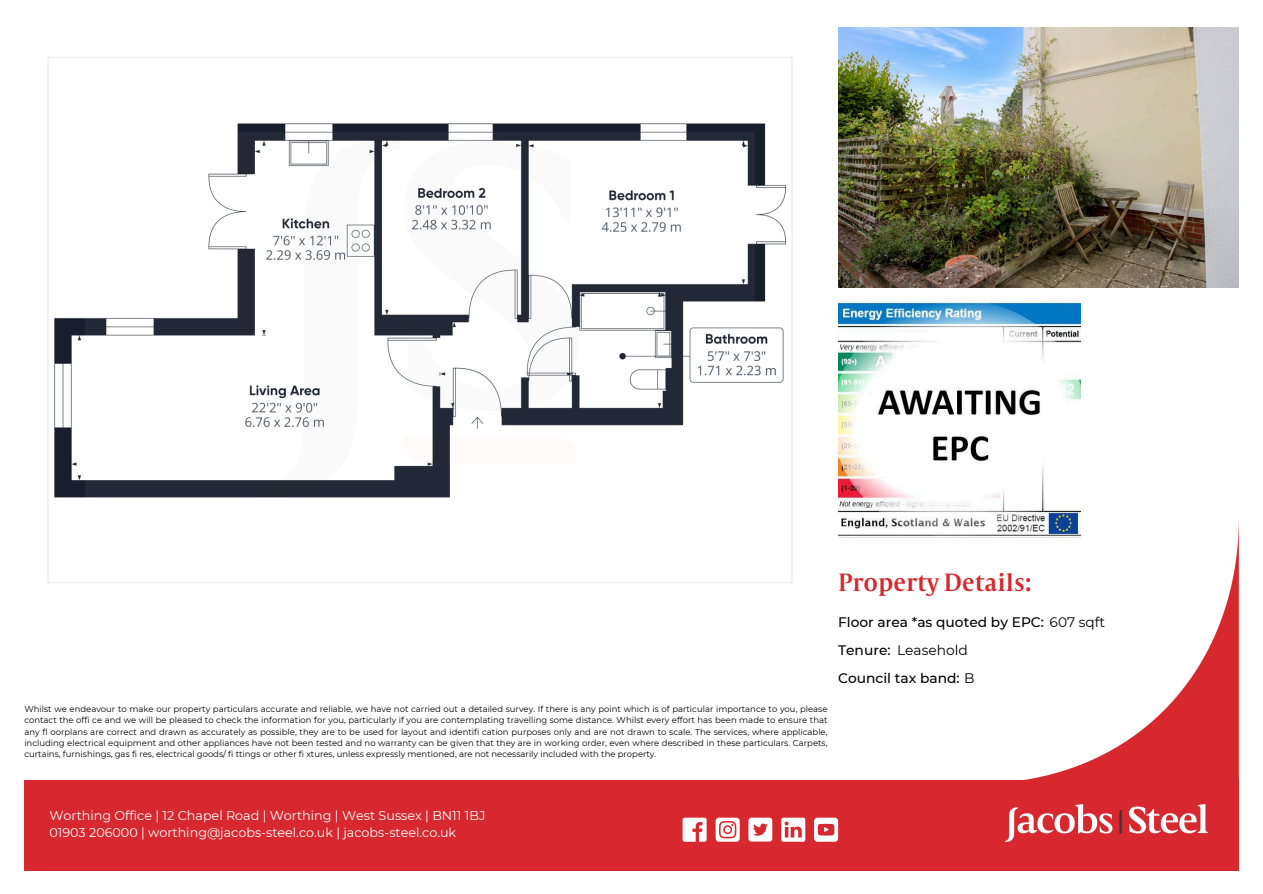
<style>
.page{position:relative;width:1263px;height:894px;background:#fff}
.page>*{position:absolute;margin:0;border:0;box-sizing:border-box;transform-origin:0 0}
.t1{font:27.6px "Capitolium Road";color:#d7282f}
.t2{font:500 13.8px "Montserrat";color:#000}
.t3{font:13.8px "Montserrat";color:#000}
.t4{font:12.75px/17.5px "Montserrat";color:#fff}
.t5{font:8.55px/11.2px "Montserrat";color:#000;text-align:justify}
.s1{font-weight:400}
</style>
<div class="page">
<img style="left:838px;top:27px;width:401px;height:260px">
<div style="left:24px;top:780px;width:1214px;height:90px;background:#d7282f"></div>
<img style="left:960px;top:533px;width:278px;height:247px">
<img style="left:838px;top:301px;width:242px;height:236px">
<img style="left:1005px;top:804px;width:203px;height:37px">
<svg style="left:683px;top:817px;width:23px;height:24px"></svg>
<div style="left:716px;top:817px;width:24px;height:24px;background:#fff;border-radius:3px"></div>
<svg style="left:748px;top:817px;width:24px;height:24px"></svg>
<svg style="left:781px;top:817px;width:24px;height:24px"></svg>
<div style="left:814px;top:817px;width:24px;height:24px;background:#fff;border-radius:3px"></div>
<svg style="left:719px;top:821px;width:17px;height:17px"></svg>
<svg style="left:818px;top:823px;width:16px;height:12px"></svg>
<img style="left:47px;top:57px;width:746px;height:526px">
<p class="t5" style="left:24px;top:703px;width:805px">Whilst we endeavour to make our property particulars accurate and reliable, we have not carried out a detailed survey. If there is any point which is of particular importance to you, please contact the offi ce and we will be pleased to check the information for you, particularly if you are contemplating travelling some distance. Whilst every effort has been made to ensure that any fl oorplans are correct and drawn as accurately as possible, they are to be used for layout and identifi cation purposes only and are not drawn to scale. The services, where applicable, including electrical equipment and other appliances have not been tested and no warranty can be given that they are in working order, even where described in these particulars. Carpets, curtains, furnishings, gas fi res, electrical goods/ fi ttings or other fi xtures, unless expressly mentioned, are not necessarily included with the property.</p>
<h1 class="t1" style="left:838px;top:572px;width:195px">Property Details:</h1>
<h2 class="t2" style="left:838px;top:613px;width:269px">Floor area *as quoted by EPC: <span class="s1">607 sqft</span></h2>
<h3 class="t2" style="left:838px;top:641px;width:54px">Tenure:</h3>
<h2 class="t3" style="left:897px;top:641px;width:72px">Leasehold</h2>
<p class="t2" style="left:838px;top:670px;width:138px">Council tax band: <span class="s1">B</span></p>
<p class="t4" style="left:49px;top:806px;width:437px">Worthing Office | 12 Chapel Road | Worthing | West Sussex | BN11 1BJ<br>01903 206000 | worthing@jacobs-steel.co.uk | jacobs-steel.co.uk</p>
</div>
